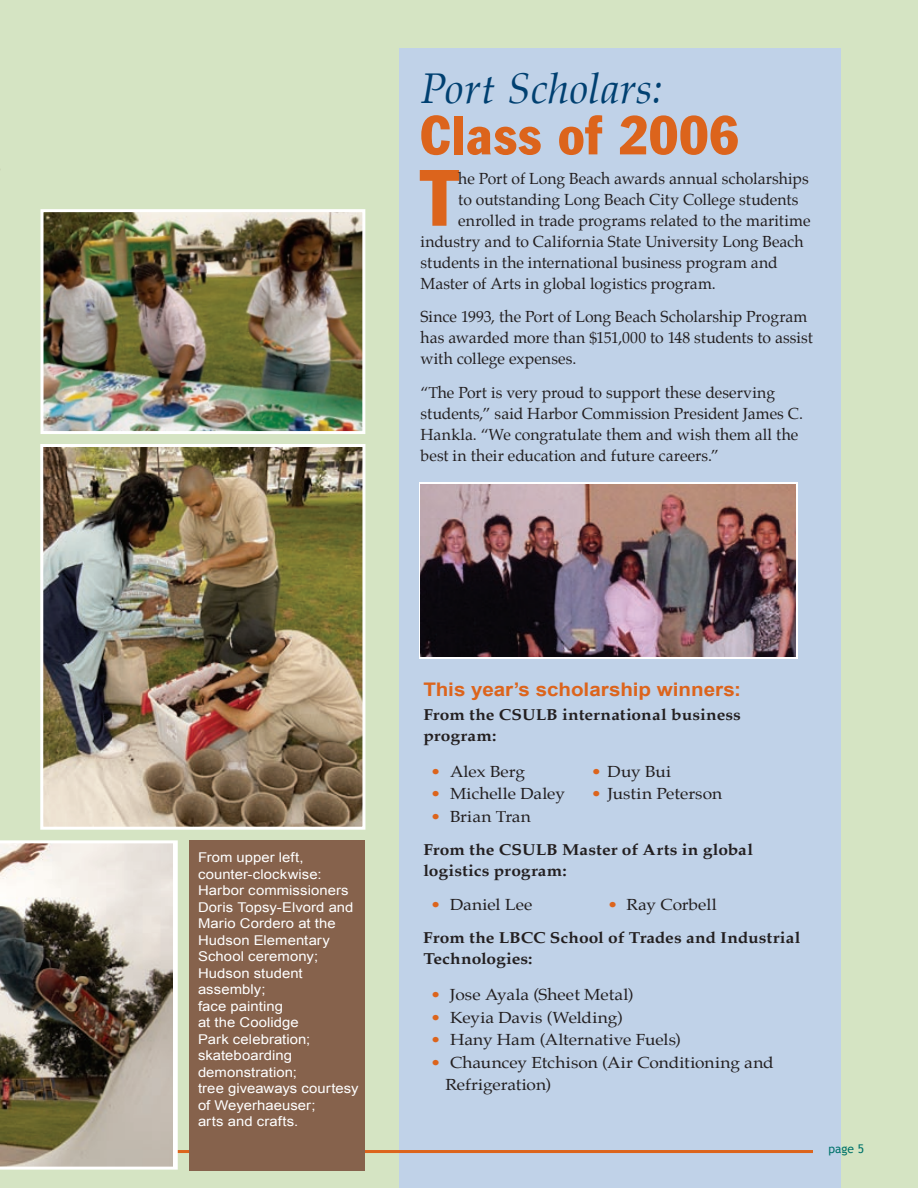
<style>
.page{position:relative;width:918px;height:1188px;background:#d5e4c3}
.page>*{position:absolute;margin:0;border:0;box-sizing:border-box;transform-origin:0 0}
.t1{font:condensed 78.3px "Franklin Gothic Std";color:#dc641c}
.t2{font:condensed 54px "Franklin Gothic Std";letter-spacing:.025em;color:#dc641c}
.t3{font:italic 42px "Palatino";letter-spacing:.005em;color:#004071}
.t4{font:700 18.75px "Arial";color:#dc641c;scale:1.1 1}
.t5{font:15.75px/21px "Palatino";color:#231f20}
.t6{font:15.75px/22.5px "Palatino";color:#231f20;scale:1.1 1}
.t7{font:700 15.75px/33px "Palatino";letter-spacing:.005em;color:#231f20;scale:1.1 1}
.t8{font:13.5px/16.5px "Arial";letter-spacing:.005em;color:#fff;scale:1.1 1}
.t9{font:12px "Trebuchet MS";color:#00736a}
.s1{color:#dc641c}
.s2{font-weight:400;color:#dc641c}
.s3{font-weight:400}
</style>
<div class="page">
<div style="left:399px;top:49px;width:442px;height:1139px;background:#c0d2e8"></div>
<hr style="left:0;top:1150px;width:813px;height:3px;background:#dc641c">
<img style="left:44px;top:213px;width:317px;height:217px">
<div style="left:40px;top:209px;width:325px;height:225px;border:3px solid #fff"></div>
<img style="left:44px;top:448px;width:317px;height:378px">
<div style="left:40px;top:444px;width:325px;height:386px;border:3px solid #fff"></div>
<img style="left:0;top:840px;width:178px;height:330px">
<div style="left:189px;top:840px;width:175px;height:331px;background:#86624c"></div>
<svg style="left:419px;top:483px;width:379px;height:176px;fill:#fff"></svg>
<img style="left:421px;top:485px;width:374px;height:172px">
<p class="t3" style="left:421px;top:63px;width:243px">Port Scholars:</p>
<p class="t2" style="left:421px;top:102px;width:319px">Class of 2006</p>
<p class="t1" style="left:421px;top:150px;width:39px">T</p>
<p class="t5" style="left:458px;top:169px;width:352px">he Port of Long Beach awards annual scholarships</p>
<p class="t5" style="left:458px;top:190px;width:342px">to outstanding Long Beach City College students</p>
<p class="t5" style="left:458px;top:211px;width:354px">enrolled in trade programs related to the maritime</p>
<p class="t5" style="left:421px;top:232px;width:385px">industry and to California State University Long Beach</p>
<p class="t5" style="left:421px;top:253px;width:359px">students in the international business program and</p>
<p class="t5" style="left:421px;top:274px;width:297px">Master of Arts in global logistics program.</p>
<p class="t5" style="left:421px;top:307px;width:394px">Since 1993, the Port of Long Beach Scholarship Program has awarded more than $151,000 to 148 students to assist with college expenses.</p>
<p class="t5" style="left:421px;top:384px;width:384px">“The Port is very proud to support these deserving students,” said Harbor Commission President James C.<br>Hankla. “We congratulate them and wish them all the best in their education and future careers.”</p>
<p class="t8" style="left:198px;top:849px;width:148px">From upper left, counter-clockwise:<br>Harbor commissioners<br>Doris Topsy-Elvord and<br>Mario Cordero at the<br>Hudson Elementary<br>School ceremony;<br>Hudson student assembly;<br>face painting<br>at the Coolidge<br>Park celebration; skateboarding demonstration;<br>tree giveaways courtesy of Weyerhaeuser;<br>arts and crafts.</p>
<p class="t4" style="left:423px;top:677px;width:290px">This year’s scholarship winners:</p>
<p class="t7" style="left:423px;top:705px;width:290px;line-height:21px">From the CSULB international business program:</p>
<p class="t6" style="left:430px;top:761px;width:88px"><span class="s1">•</span> Alex Berg</p>
<p class="t6" style="left:591px;top:761px;width:74px"><span class="s1">•</span> Duy Bui</p>
<p class="t6" style="left:430px;top:784px;width:124px"><span class="s1">•</span> Michelle Daley</p>
<p class="t6" style="left:591px;top:784px;width:121px"><span class="s1">•</span> Justin Peterson</p>
<p class="t7" style="left:423px;top:801px;width:301px;text-indent:7px"><span class="s2">•</span> <span class="s3">Brian Tran<br></span>From the CSULB Master of Arts in global</p>
<p class="t7" style="left:423px;top:855px;width:132px">logistics program:</p>
<p class="t6" style="left:430px;top:895px;width:94px"><span class="s1">•</span> Daniel Lee</p>
<p class="t7" style="left:423px;top:890px;width:345px;text-indent:184px"><span class="s2">•</span> <span class="s3">Ray Corbell<br></span>From the LBCC School of Trades and Industrial</p>
<p class="t7" style="left:423px;top:944px;width:101px">Technologies:</p>
<p class="t6" style="left:430px;top:985px;width:186px"><span class="s1">•</span> Jose Ayala (Sheet Metal)</p>
<p class="t6" style="left:430px;top:1007px;width:176px"><span class="s1">•</span> Keyia Davis (Welding)</p>
<p class="t6" style="left:430px;top:1030px;width:229px"><span class="s1">•</span> Hany Ham (Alternative Fuels)</p>
<p class="t6" style="left:446px;top:1052px;width:300px;text-indent:-15px"><span class="s1">•</span> Chauncey Etchison (Air Conditioning and<br>Refrigeration)</p>
<p class="t9" style="left:829px;top:1142px;width:37px">page 5</p>
</div>
